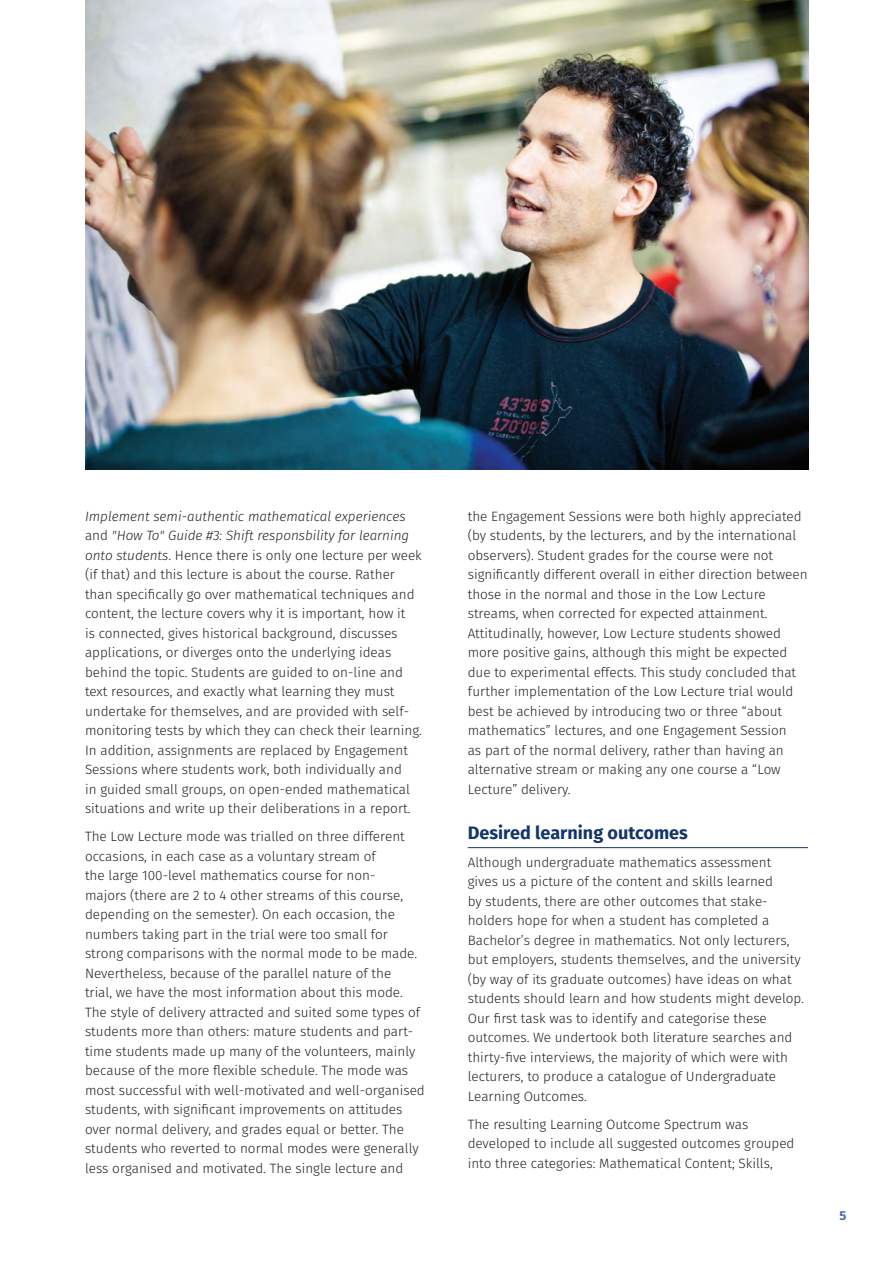
<style>
.page{position:relative;width:893px;height:1263px;background:#fff}
.page>*{position:absolute;margin:0;border:0;box-sizing:border-box;transform-origin:0 0}
.t1{font:700 18px "Fira Sans";color:#143669}
.t2{font:300 13.5px/19.5px "Fira Sans";color:#231f20}
.t3{font:700 12.9px "Fira Sans";color:#4c68a5}
.s1{font-style:italic}
</style>
<div class="page">
<hr style="left:468px;top:847px;width:340px;height:1px;background:#143669">
<img style="left:85px;top:0;width:723px;height:470px">
<p class="t2" style="left:85px;top:507px;width:338px"><span class="s1">Implement semi-authentic mathematical experiences </span>and <span class="s1">"How To" Guide #3: Shift responsbility for learning onto students</span>. Hence there is only one lecture per week (if that) and this lecture is about the course. Rather than specifically go over mathematical techniques and content, the lecture covers why it is important, how it<br>is connected, gives historical background, discusses applications, or diverges onto the underlying ideas behind the topic. Students are guided to on-line and text resources, and exactly what learning they must undertake for themselves, and are provided with self&shy;monitoring tests by which they can check their learning.<br>In addition, assignments are replaced by Engagement Sessions where students work, both individually and<br>in guided small groups, on open-ended mathematical situations and write up their deliberations in a report.</p>
<p class="t2" style="left:85px;top:828px;width:341px">The Low Lecture mode was trialled on three different occasions, in each case as a voluntary stream of<br>the large 100-level mathematics course for non-<br>majors (there are 2 to 4 other streams of this course, depending on the semester). On each occasion, the numbers taking part in the trial were too small for strong comparisons with the normal mode to be made.<br>Nevertheless, because of the parallel nature of the<br>trial, we have the most information about this mode.<br>The style of delivery attracted and suited some types of students more than others: mature students and part&shy;time students made up many of the volunteers, mainly because of the more flexible schedule. The mode was most successful with well-motivated and well-organised students, with significant improvements on attitudes over normal delivery, and grades equal or better. The students who reverted to normal modes were generally less organised and motivated. The single lecture and</p>
<p class="t2" style="left:468px;top:507px;width:341px">the Engagement Sessions were both highly appreciated (by students, by the lecturers, and by the international observers). Student grades for the course were not significantly different overall in either direction between those in the normal and those in the Low Lecture streams, when corrected for expected attainment.<br>Attitudinally, however, Low Lecture students showed more positive gains, although this might be expected due to experimental effects. This study concluded that further implementation of the Low Lecture trial would best be achieved by introducing two or three “about mathematics” lectures, and one Engagement Session<br>as part of the normal delivery, rather than having an alternative stream or making any one course a “Low Lecture” delivery.</p>
<h1 class="t1" style="left:468px;top:820px;width:222px">Desired learning outcomes</h1>
<p class="t2" style="left:468px;top:853px;width:338px">Although undergraduate mathematics assessment gives us a picture of the content and skills learned<br>by students, there are other outcomes that stake&shy;holders hope for when a student has completed a Bachelor’s degree in mathematics. Not only lecturers, but employers, students themselves, and the university (by way of its graduate outcomes) have ideas on what students should learn and how students might develop.<br>Our first task was to identify and categorise these outcomes. We undertook both literature searches and thirty-five interviews, the majority of which were with lecturers, to produce a catalogue of Undergraduate Learning Outcomes.</p>
<p class="t2" style="left:468px;top:1115px;width:328px">The resulting Learning Outcome Spectrum was developed to include all suggested outcomes grouped into three categories: Mathematical Content; Skills,</p>
<p class="t3" style="left:839px;top:1206px;width:8px">5</p>
</div>
